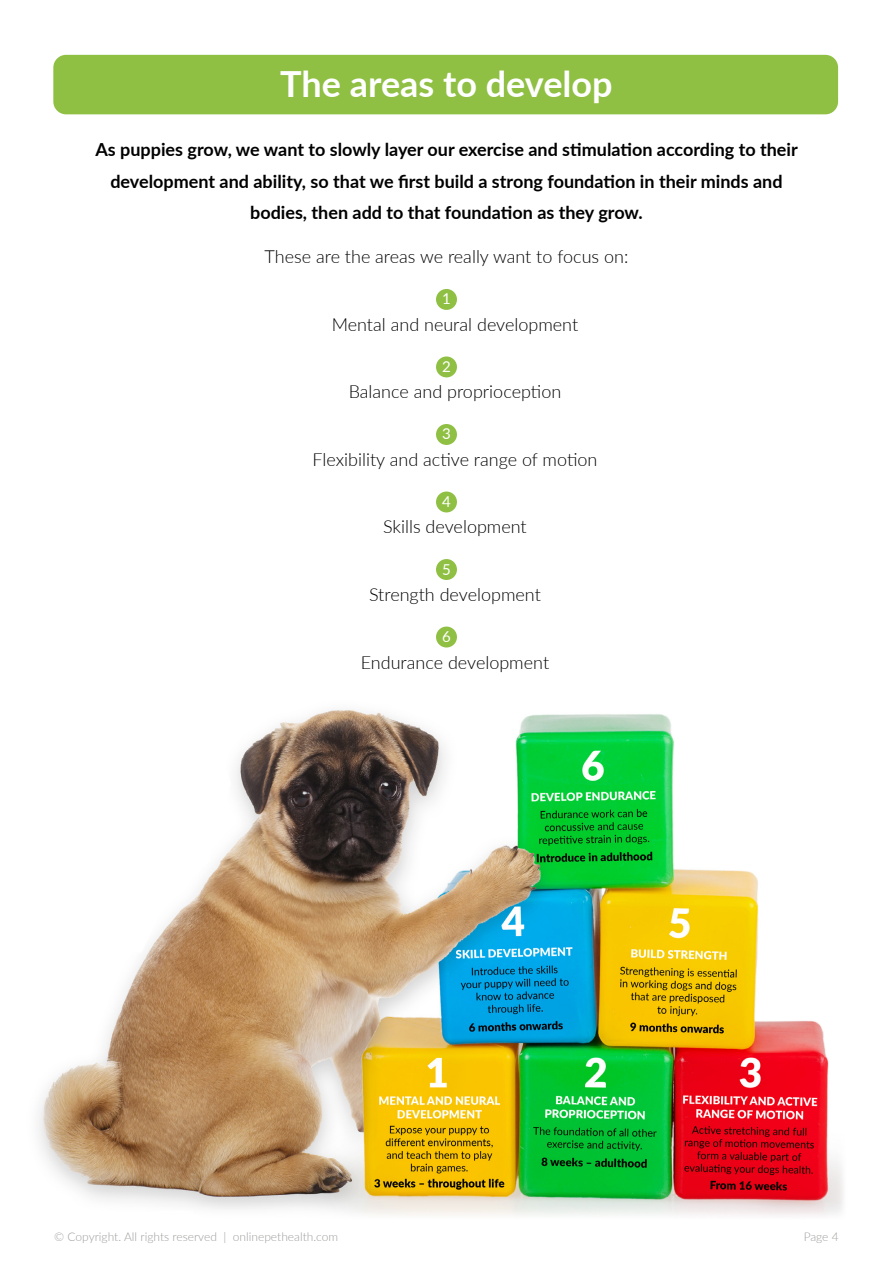
<style>
.page{position:relative;width:893px;height:1263px;background:#fff}
.page>*{position:absolute;margin:0;border:0;box-sizing:border-box;transform-origin:0 0}
.t1{font:700 36px "Lato";color:#fff}
.t2{font:700 18px/31.5px "Lato";color:#000;text-align:center}
.t3{font:300 18px "Lato";color:#000}
.t4{font:15px "Lato";color:#fff}
.t5{font:300 12px "Lato";color:#9d9d9c}
</style>
<div class="page">
<img style="left:38px;top:709px;width:805px;height:507px">
<div style="left:53px;top:55px;width:785px;height:59px;background:#8fc043;border-radius:13px"></div>
<div style="left:436px;top:289px;width:21px;height:21px;background:#8fc043;border-radius:50%"></div>
<div style="left:436px;top:356px;width:21px;height:21px;background:#8fc043;border-radius:50%"></div>
<div style="left:436px;top:424px;width:21px;height:21px;background:#8fc043;border-radius:50%"></div>
<div style="left:436px;top:491px;width:21px;height:21px;background:#8fc043;border-radius:50%"></div>
<div style="left:436px;top:559px;width:21px;height:21px;background:#8fc043;border-radius:50%"></div>
<div style="left:436px;top:626px;width:21px;height:21px;background:#8fc043;border-radius:50%"></div>
<h1 class="t1" style="left:280px;top:57px;width:334px">The areas to develop</h1>
<p class="t2" style="left:95px;top:133px;width:704px">As puppies grow, we want to slowly layer our exercise and stimulation according to their development and ability, so that we first build a strong foundation in their minds and bodies, then add to that foundation as they grow.</p>
<p class="t3" style="left:265px;top:244px;width:365px">These are the areas we really want to focus on:</p>
<p class="t4" style="left:442px;top:288px;width:10px">1</p>
<p class="t3" style="left:332px;top:312px;width:248px">Mental and neural development</p>
<p class="t4" style="left:442px;top:356px;width:10px">2</p>
<p class="t3" style="left:349px;top:379px;width:214px">Balance and proprioception</p>
<p class="t4" style="left:442px;top:423px;width:10px">3</p>
<p class="t3" style="left:312px;top:447px;width:286px">Flexibility and active range of motion</p>
<p class="t4" style="left:442px;top:491px;width:10px">4</p>
<p class="t3" style="left:383px;top:514px;width:145px">Skills development</p>
<p class="t4" style="left:442px;top:558px;width:10px">5</p>
<p class="t3" style="left:369px;top:582px;width:173px">Strength development</p>
<p class="t4" style="left:442px;top:626px;width:10px">6</p>
<p class="t3" style="left:361px;top:649px;width:190px">Endurance development</p>
<p class="t5" style="left:54px;top:1228px;width:285px">© Copyright. All rights reserved | onlinepethealth.com</p>
<p class="t5" style="left:804px;top:1228px;width:37px">Page 4</p>
</div>
